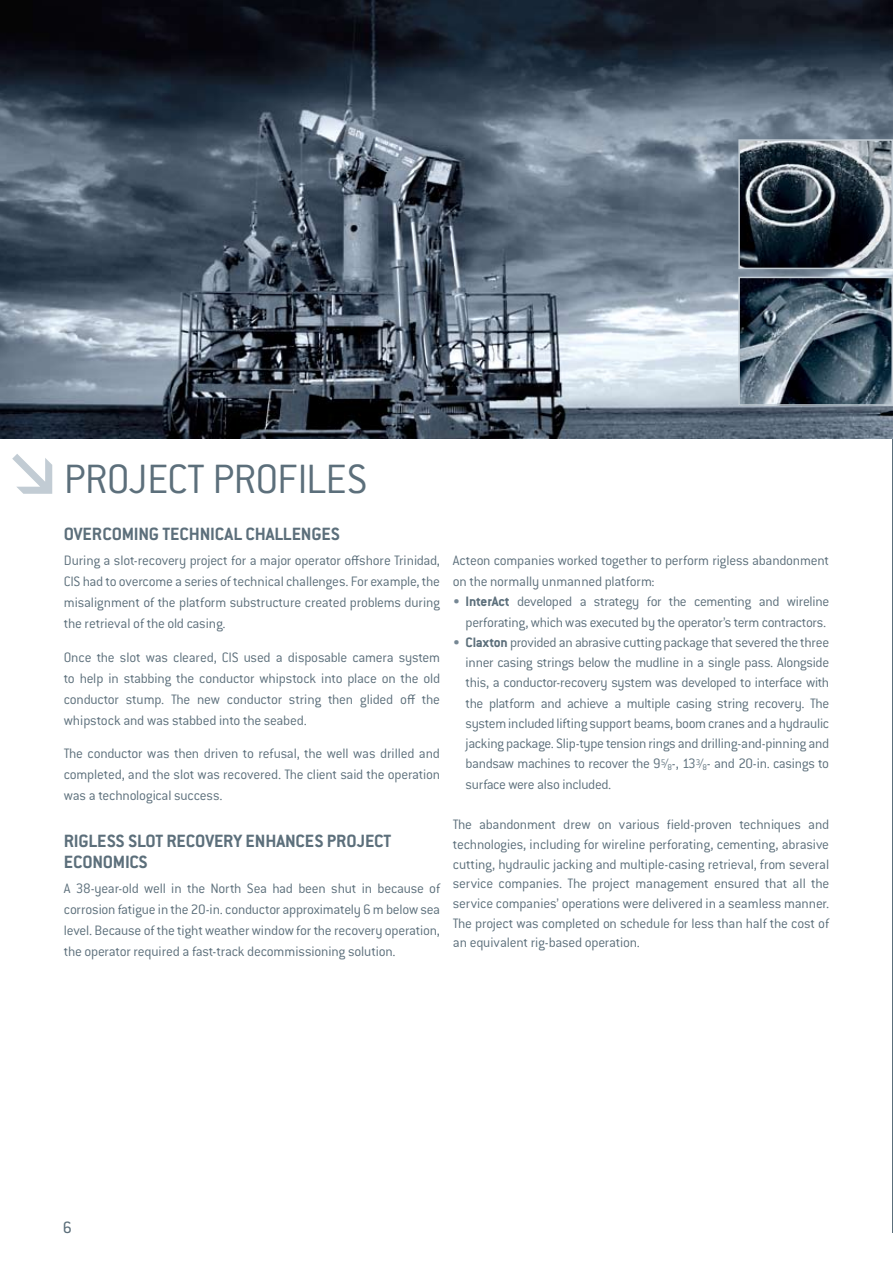
<style>
.page{position:relative;width:893px;height:1263px;background:#fff}
.page>*{position:absolute;margin:0;border:0;box-sizing:border-box;transform-origin:0 0}
.t1{font:300 45px "Conduit ITC Std";letter-spacing:-.02em;color:#5c6f7b}
.t2{font:700 19.5px/21px "Conduit ITC Std";letter-spacing:-.005em;color:#5c6f7b}
.t3{font:18px "Conduit ITC Std";color:#5c6f7b}
.t4{font:300 15px/21px "Conduit ITC Std";letter-spacing:-.015em;color:#5c6f7b;text-align:justify}
.s1{color:#768794}
.s2{font-weight:700}
</style>
<div class="page">
<hr style="left:892px;top:32px;width:1px;height:1201px;background:#5c6f7b">
<img style="left:0;top:0;width:893px;height:438px">
<img style="left:741px;top:142px;width:149px;height:124px">
<div style="left:738px;top:139px;width:155px;height:130px;border:2px solid #c2ccd4"></div>
<img style="left:741px;top:280px;width:149px;height:123px">
<div style="left:738px;top:277px;width:155px;height:129px;border:2px solid #c2ccd4"></div>
<svg style="left:12px;top:454px;width:40px;height:40px"></svg>
<h1 class="t1" style="left:64px;top:452px;width:305px">Project profiles</h1>
<h2 class="t2" style="left:64px;top:522px;width:276px">OVERCOMING TECHNICAL CHALLENGES</h2>
<p class="t4" style="left:64px;top:549px;width:378px">D uring a slot-recovery project for a major operator offshore Trinidad, CIS had to overcome a series of technical challenges. For example, the misalignment of the platform substructure created problems during the retrieval of the old casing.</p>
<p class="t4" style="left:64px;top:646px;width:378px">Once the slot was cleared, CIS used a disposable camera system to help in stabbing the conductor whipstock into place on the old conductor stump. The new conductor string then glided off the whipstock and was stabbed into the seabed.</p>
<p class="t4" style="left:64px;top:743px;width:378px">The conductor was then driven to refusal, the well was drilled and completed, and the slot was recovered. The client said the operation was a technological success.</p>
<h2 class="t2" style="left:64px;top:830px;width:329px">RIGLESSSLOT RECOVERY ENHANCES PROJECT<br>ECONOMICS</h2>
<p class="t4" style="left:64px;top:877px;width:378px">A 38-year-old well in the North Sea had been shut in because of corrosion fatigue in the 20-in. conductor approximately 6 m below sea level. Because of the tight weather window for the recovery operation, the operator required a fast-track decommissioning solution.</p>
<p class="t4" style="left:453px;top:549px;width:378px">Acteon companies worked together to perform rigless abandonment on the normally unmanned platform:</p>
<p class="t4" style="left:453px;top:591px;width:378px;line-height:20.2px;text-align:right"><span class="s1">•</span> <span class="s2">INTERACT</span> developed a strategy for the cementing and wireline perforating, which was executed by the operator’s term contractors.</p>
<p class="t4" style="left:466px;top:632px;width:365px;line-height:20.2px;text-indent:-13px"><span class="s1">•</span> <span class="s2">CLAXTON</span> provided an abrasive cutting package that severed the three inner casing strings below the mudline in a single pass. Alongside this, a conductor-recovery system was developed to interface with the platform and achieve a multiple casing string recovery. The system included lifting support beams, boom cranes and a hydraulic jacking package. Slip-type tension rings and drilling-and-pinning and bandsaw machines to recover the 9<sup>5</sup>⁄<sub>8</sub>-, 13<sup>3</sup>⁄<sub>8</sub>- and 20-in. casings to surface were also included.</p>
<p class="t4" style="left:453px;top:814px;width:378px;line-height:19.6px">The abandonment drew on various field-proven techniques and technologies, including for wireline perforating, cementing, abrasive cutting, hydraulic jacking and multiple-casing retrieval, from several service companies. The project management ensured that all the service companies’ operations were delivered in a seamless manner.<br>The project was completed on schedule for less than half the cost of an equivalent rig-based operation.</p>
<p class="t3" style="left:63px;top:1217px;width:11px">6</p>
</div>
